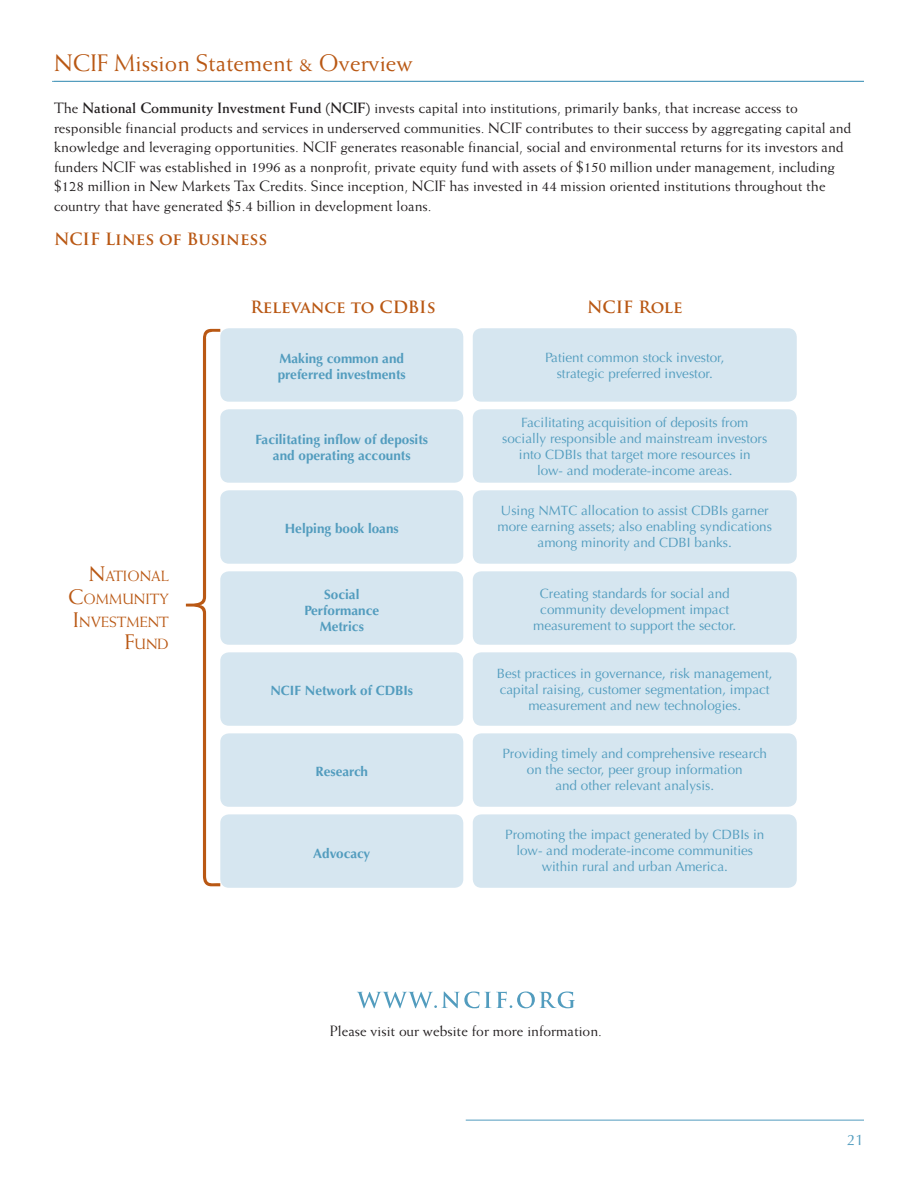
<style>
.page{position:relative;width:918px;height:1188px;background:#fff}
.page>*{position:absolute;margin:0;border:0;box-sizing:border-box;transform-origin:0 0}
.Main_Head{font:24px "Weiss";color:#b95814}
.head{font:700 16.5px "Trajan Pro";color:#b95814}
.Body_Copy{font:15px/19.5px "Weiss";color:#231f20}
.sidebar_subhead{font:15px "Optima";color:#529cbe}
.Section{font:14.85px/22.8px "Weiss";color:#b95814;text-align:right}
.head-2{font:13.5px/16.2px "Optima";color:#529cbe;text-align:center}
.head-3{font:700 13.5px/16.2px "Optima";color:#529cbe;text-align:center}
.s1{font-weight:700}
.s2{font-size:21.15px}
</style>
<div class="page">
<hr style="left:52px;top:81px;width:812px;height:1px;background:#529cbe">
<hr style="left:466px;top:1120px;width:398px;height:1px;background:#529cbe">
<svg style="left:357px;top:991px;width:218px;height:17px"></svg>
<div style="left:220px;top:328px;width:243px;height:74px;background:#d6e6f0;border-radius:9px"></div>
<div style="left:220px;top:409px;width:243px;height:74px;background:#d6e6f0;border-radius:9px"></div>
<div style="left:220px;top:490px;width:243px;height:74px;background:#d6e6f0;border-radius:9px"></div>
<div style="left:220px;top:571px;width:243px;height:74px;background:#d6e6f0;border-radius:9px"></div>
<div style="left:220px;top:652px;width:243px;height:74px;background:#d6e6f0;border-radius:9px"></div>
<div style="left:220px;top:733px;width:243px;height:74px;background:#d6e6f0;border-radius:9px"></div>
<div style="left:220px;top:814px;width:243px;height:74px;background:#d6e6f0;border-radius:9px"></div>
<div style="left:473px;top:328px;width:324px;height:74px;background:#d6e6f0;border-radius:9px"></div>
<div style="left:473px;top:409px;width:324px;height:74px;background:#d6e6f0;border-radius:9px"></div>
<div style="left:473px;top:490px;width:324px;height:74px;background:#d6e6f0;border-radius:9px"></div>
<div style="left:473px;top:571px;width:324px;height:74px;background:#d6e6f0;border-radius:9px"></div>
<div style="left:473px;top:652px;width:324px;height:74px;background:#d6e6f0;border-radius:9px"></div>
<div style="left:473px;top:733px;width:324px;height:74px;background:#d6e6f0;border-radius:9px"></div>
<div style="left:473px;top:814px;width:324px;height:74px;background:#d6e6f0;border-radius:9px"></div>
<svg style="left:186px;top:329px;width:34px;height:557px"></svg>
<p class="Main_Head" style="left:54px;top:49px;width:361px">NCIF Mission Statement &amp; Overview</p>
<p class="Body_Copy" style="left:54px;top:98px;width:799px">The <span class="s1">National Community Investment Fund (NCIF)</span> invests capital into institutions, primarily banks, that increase access to responsible financial products and services in underserved communities. NCIF contributes to their success by aggregating capital and knowledge and leveraging opportunities. NCIF generates reasonable financial, social and environmental returns for its investors and funders NCIF was established in 1996 as a nonprofit, private equity fund with assets of $150 million under management, including $128 million in New Markets Tax Credits. Since inception, NCIF has invested in 44 mission oriented institutions throughout the country that have generated $5.4 billion in development loans.</p>
<p class="head" style="left:54px;top:228px;width:215px">NCIF Lines of Business</p>
<p class="Section" style="left:68px;top:565px;width:102px"><span class="s2">N</span>ATIONAL<br><span class="s2">C</span>OMMUNITY<br><span class="s2">I</span> NVESTMENT<br><span class="s2">F</span>UND</p>
<p class="head" style="left:251px;top:296px;width:187px">Relevance to CDBIs</p>
<p class="head-3" style="left:278px;top:351px;width:130px;text-align:left">Making common and preferred investments</p>
<p class="head-3" style="left:255px;top:432px;width:174px">Facilitating inflow of deposits and operating accounts</p>
<p class="head-3" style="left:285px;top:521px;width:116px">Helping book loans</p>
<p class="head-3" style="left:304px;top:587px;width:76px">Social<br>Performance<br>Metrics</p>
<p class="head-3" style="left:270px;top:683px;width:144px">NCIF Network of CDBIs</p>
<p class="head-3" style="left:315px;top:764px;width:54px">Research</p>
<p class="head-3" style="left:313px;top:846px;width:59px">Advocacy</p>
<p class="head" style="left:587px;top:296px;width:97px">NCIF Role</p>
<p class="head-2" style="left:545px;top:349px;width:181px">Patient common stock investor, strategic preferred investor.</p>
<p class="head-2" style="left:502px;top:414px;width:267px">Facilitating acquisition of deposits from socially responsible and mainstream investors into CDBIs that target more resources in<br>low- and moderate-income areas.</p>
<p class="head-2" style="left:497px;top:503px;width:276px">Using NMTC allocation to assist CDBIs garner more earning assets; also enabling syndications among minority and CDBI banks.</p>
<p class="head-2" style="left:533px;top:585px;width:205px">Creating standards for social and community development impact measurement to support the sector.</p>
<p class="head-2" style="left:497px;top:665px;width:277px">Best practices in governance, risk management, capital raising, customer segmentation, impact measurement and new technologies.</p>
<p class="head-2" style="left:502px;top:745px;width:266px">Providing timely and comprehensive research on the sector, peer group information<br>and other relevant analysis.</p>
<p class="head-2" style="left:505px;top:826px;width:261px">Promoting the impact generated by CDBIs in low- and moderate-income communities within rural and urban America.</p>
<p class="Body_Copy" style="left:330px;top:1021px;width:274px">Please visit our website for more information.</p>
<p class="sidebar_subhead" style="left:847px;top:1131px;width:18px">21</p>
</div>
